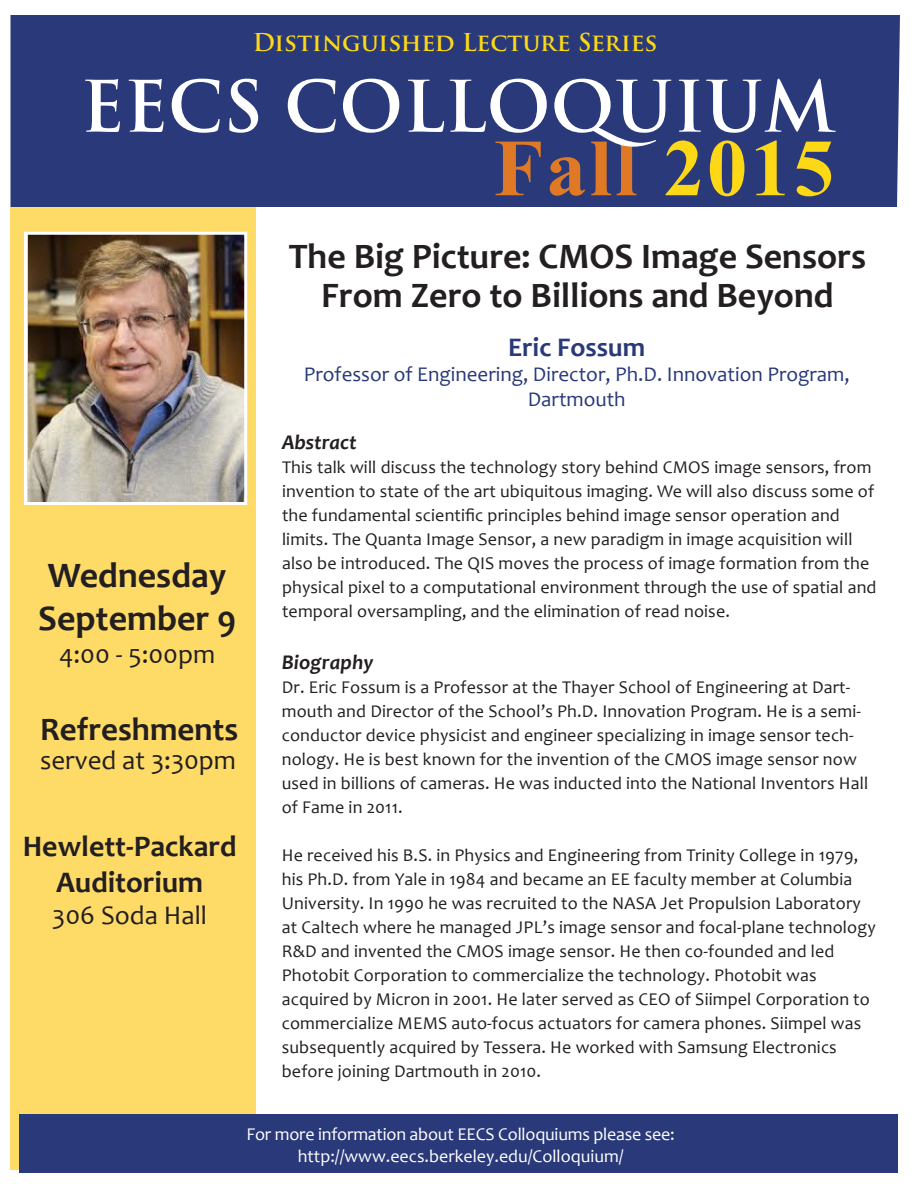
<style>
.page{position:relative;width:918px;height:1188px;background:#fff}
.page>*{position:absolute;margin:0;border:0;box-sizing:border-box;transform-origin:0 0}
.t1{font:700 81px "Times New Roman";letter-spacing:.035em;color:#df7926}
.t2{font:700 69px "Trajan Pro";color:#fff}
.t3{font:700 36px/39px "Candara";color:#231f20;text-align:center}
.t4{font:700 33px "Candara";color:#231f20}
.t5{font:700 30px/36px "Candara";color:#231f20;text-align:center}
.t6{font:27px "Candara";color:#231f20}
.t7{font:700 27px "Candara";color:#293979}
.t8{font:700 24px "Trajan Pro";color:#fcd816}
.t9{font:21px/25.2px "Candara";color:#293979;text-align:center}
.t10{font:italic 700 21px "Candara";letter-spacing:.01em;color:#231f20}
.t11{font:18px/24px "Candara";letter-spacing:.01em;color:#231f20}
.t12{font:18px/21.6px "Candara";letter-spacing:-.01em;color:#fff;text-align:center}
.s1{color:#fcd816}
</style>
<div class="page">
<div style="left:10px;top:207px;width:246px;height:962px;background:#fedb67"></div>
<div style="left:20px;top:1114px;width:878px;height:59px;background:#293979"></div>
<div style="left:10px;top:15px;width:890px;height:192px;background:#293979"></div>
<img style="left:28px;top:236px;width:215px;height:265px">
<div style="left:24px;top:232px;width:223px;height:273px;border:3px solid #fff"></div>
<h3 class="t8" style="left:253px;top:28px;width:406px">Distinguished Lecture Series</h3>
<h2 class="t2" style="left:81px;top:64px;width:756px">EECS COLLOQUIUM</h2>
<h1 class="t1" style="left:494px;top:112px;width:342px">Fall <span class="s1">2015</span></h1>
<h3 class="t3" style="left:289px;top:237px;width:579px">The Big Picture: CMOS Image Sensors<br>From Zero to Billions and Beyond</h3>
<h3 class="t3" style="left:38px;top:554px;width:199px;line-height:43.2px;text-align:left">Wednesday<br>September 9</h3>
<h3 class="t6" style="left:59px;top:637px;width:158px">4:00 - 5:00pm</h3>
<h3 class="t4" style="left:40px;top:709px;width:200px">Refreshments</h3>
<h3 class="t6" style="left:40px;top:743px;width:198px">served at 3:30pm</h3>
<h3 class="t5" style="left:23px;top:828px;width:215px">Hewlett-Packard<br>Auditorium</h3>
<h3 class="t6" style="left:52px;top:899px;width:156px">306 Soda Hall</h3>
<h3 class="t7" style="left:508px;top:330px;width:139px">Eric Fossum</h3>
<p class="t9" style="left:304px;top:361px;width:547px">Professor of Engineering, Director, Ph.D. Innovation Program,<br>Dartmouth</p>
<p class="t10" style="left:282px;top:430px;width:76px">Abstract</p>
<p class="t11" style="left:282px;top:455px;width:596px">This talk will discuss the technology story behind CMOS image sensors, from invention to state of the art ubiquitous imaging. We will also discuss some of the fundamental scientific principles behind image sensor operation and limits. The Quanta Image Sensor, a new paradigm in image acquisition will also be introduced. The QIS moves the process of image formation from the physical pixel to a computational environment through the use of spatial and temporal oversampling, and the elimination of read noise.</p>
<p class="t10" style="left:282px;top:649px;width:93px">Biography</p>
<p class="t11" style="left:282px;top:675px;width:588px">Dr. Eric Fossum is a Professor at the Thayer School of Engineering at Dart&shy;mouth and Director of the School’s Ph.D. Innovation Program. He is a semi&shy;conductor device physicist and engineer specializing in image sensor tech&shy;nology. He is best known for the invention of the CMOS image sensor now used in billions of cameras. He was inducted into the National Inventors Hall of Fame in 2011.</p>
<p class="t11" style="left:282px;top:843px;width:595px">He received his B.S. in Physics and Engineering from Trinity College in 1979, his Ph.D. from Yale in 1984 and became an EE faculty member at Columbia University. In 1990 he was recruited to the NASA Jet Propulsion Laboratory at Caltech where he managed JPL’s image sensor and focal-plane technology R&amp;D and invented the CMOS image sensor. He then co-founded and led Photobit Corporation to commercialize the technology. Photobit was acquired by Micron in 2001. He later served as CEO of Siimpel Corporation to commercialize MEMS auto-focus actuators for camera phones. Siimpel was subsequently acquired by Tessera. He worked with Samsung Electronics before joining Dartmouth in 2010.</p>
<p class="t12" style="left:246px;top:1124px;width:430px">For more information about EECS Colloquiums please see: http://www.eecs.berkeley.edu/Colloquium/</p>
</div>
